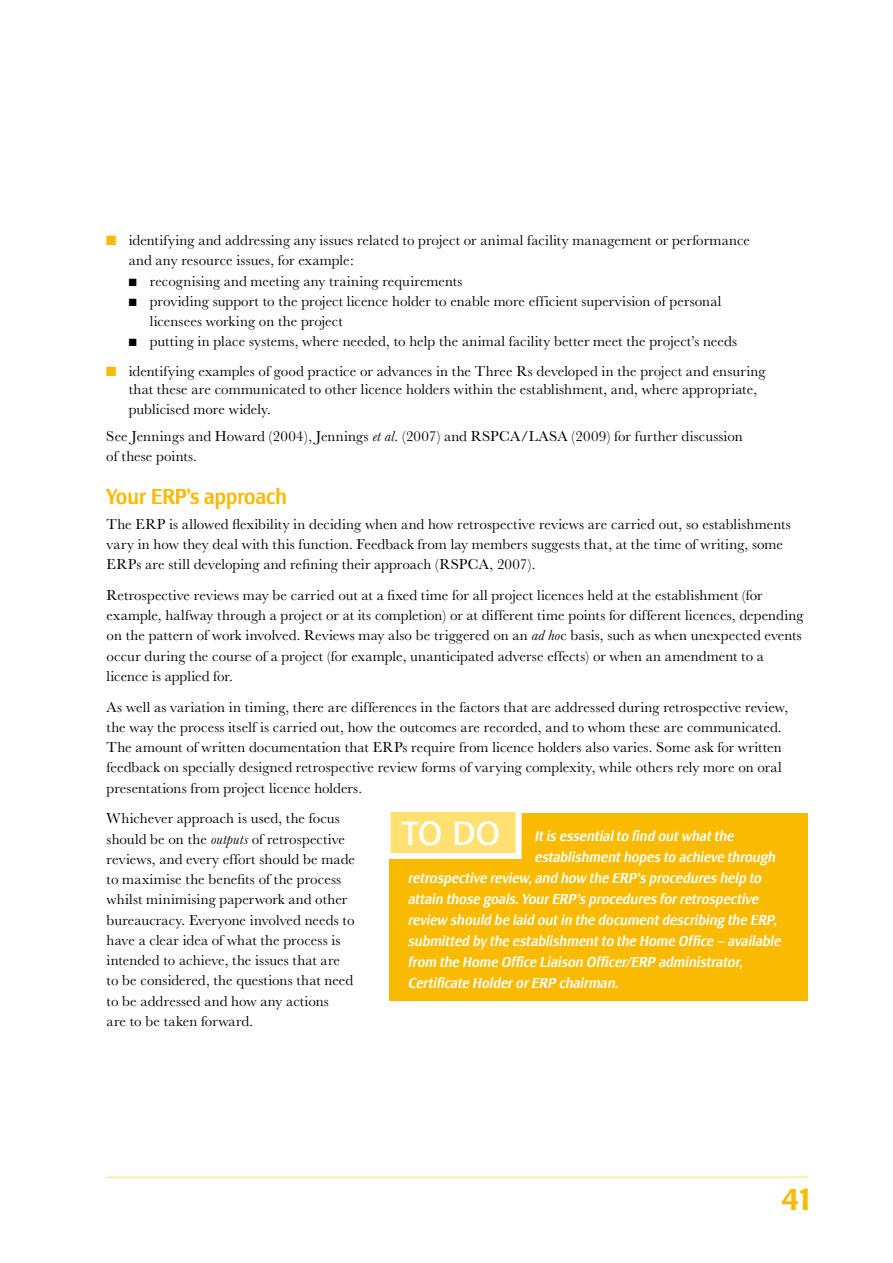
<style>
.page{position:relative;width:893px;height:1263px;background:#fff}
.page>*{position:absolute;margin:0;border:0;box-sizing:border-box;transform-origin:0 0}
.t1{font:700 condensed 31.5px "Lesmore";color:#faba00}
.t2{font:500 condensed 22.5px "Lesmore";letter-spacing:.005em;color:#faba00}
.t3{font:15px/20.2px "Baskerville";letter-spacing:.005em;color:#000}
.t4{font:italic 500 condensed 15px "Lesmore";letter-spacing:.01em;color:#fff}
.s1{color:#faba00}
.s2{font-style:italic}
.s3{font-family:"Formata";font-weight:400;font-style:normal;font-stretch:normal;font-size:33px}
</style>
<div class="page">
<hr style="left:106px;top:1176px;width:702px;height:2px;background:#ffe070">
<div style="left:389px;top:813px;width:418px;height:187px;background:#faba00"></div>
<div style="left:385px;top:806px;width:137px;height:53px;background:#ffe070;border:6px solid #fff"></div>
<p class="t3" style="left:129px;top:230px;width:623px;text-indent:-22px"><span class="s1">■</span> identifying and addressing any issues related to project or animal facility management or performance and any resource issues, for example:</p>
<p class="t3" style="left:129px;top:271px;width:335px">■ recognising and meeting any training requirements</p>
<p class="t3" style="left:150px;top:291px;width:573px;text-indent:-21px">■ providing support to the project licence holder to enable more efficient supervision of personal licensees working on the project</p>
<p class="t3" style="left:129px;top:331px;width:610px">■ putting in place systems, where needed, to help the animal facility better meet the project’s needs</p>
<p class="t3" style="left:129px;top:362px;width:638px;line-height:18px;text-indent:-22px"><span class="s1">■</span> identifying examples of good practice or advances in the Three Rs developed in the project and ensuring that these are communicated to other licence holders within the establishment, and, where appropriate,</p>
<p class="t3" style="left:106px;top:395px;width:638px;line-height:27px;text-indent:22px">publicised more widely.<br>See Jennings and Howard (2004), Jennings <span class="s2">et al</span>. (2007) and RSPCA/LASA (2009) for further discussion</p>
<p class="t3" style="left:106px;top:446px;width:92px">of these points.</p>
<h2 class="t2" style="left:107px;top:484px;width:182px">Your ERP’s approach</h2>
<p class="t3" style="left:107px;top:513px;width:686px">The ERP is allowed flexibility in deciding when and how retrospective reviews are carried out, so establishments vary in how they deal with this function. Feedback from lay members suggests that, at the time of writing, some<br>ERPs are still developing and refining their approach (RSPCA, 2007).</p>
<p class="t3" style="left:107px;top:585px;width:698px">Retrospective reviews may be carried out at a fixed time for all project licences held at the establishment (for example, halfway through a project or at its completion) or at different time points for different licences, depending on the pattern of work involved. Reviews may also be triggered on an <span class="s2">ad ho</span>c basis, such as when unexpected events occur during the course of a project (for example, unanticipated adverse effects) or when an amendment to a licence is applied for.</p>
<p class="t3" style="left:107px;top:696px;width:683px">As well as variation in timing, there are differences in the factors that are addressed during retrospective review, the way the process itself is carried out, how the outcomes are recorded, and to whom these are communicated.<br>The amount of written documentation that ERPs require from licence holders also varies. Some ask for written feedback on specially designed retrospective review forms of varying complexity, while others rely more on oral presentations from project licence holders.</p>
<p class="t3" style="left:107px;top:808px;width:250px">Whichever approach is used, the focus should be on the <span class="s2">outputs</span> of retrospective reviews, and every effort should be made to maximise the benefits of the process whilst minimising paperwork and other bureaucracy. Everyone involved needs to have a clear idea of what the process is intended to achieve, the issues that are to be considered, the questions that need to be addressed and how any actions<br>are to be taken forward.</p>
<p class="t4" style="left:402px;top:827px;width:333px"><span class="s3">TO DO</span> It is essential to find out what the</p>
<p class="t4" style="left:534px;top:848px;width:242px">establishment hopes to achieve through</p>
<p class="t4" style="left:408px;top:869px;width:355px">retrospective review, and how the ERP’s procedures help to</p>
<p class="t4" style="left:408px;top:890px;width:352px">attain those goals. Your ERP’s procedures for retrospective</p>
<p class="t4" style="left:408px;top:911px;width:370px">review should be laid out in the document describing the ERP,</p>
<p class="t4" style="left:408px;top:932px;width:374px">submitted by the establishment to the Home Office – available</p>
<p class="t4" style="left:408px;top:953px;width:336px">from the Home Office Liaison Officer/ERP administrator,</p>
<p class="t4" style="left:408px;top:974px;width:211px">Certificate Holder or ERP chairman.</p>
<h1 class="t1" style="left:782px;top:1181px;width:29px">41</h1>
</div>
